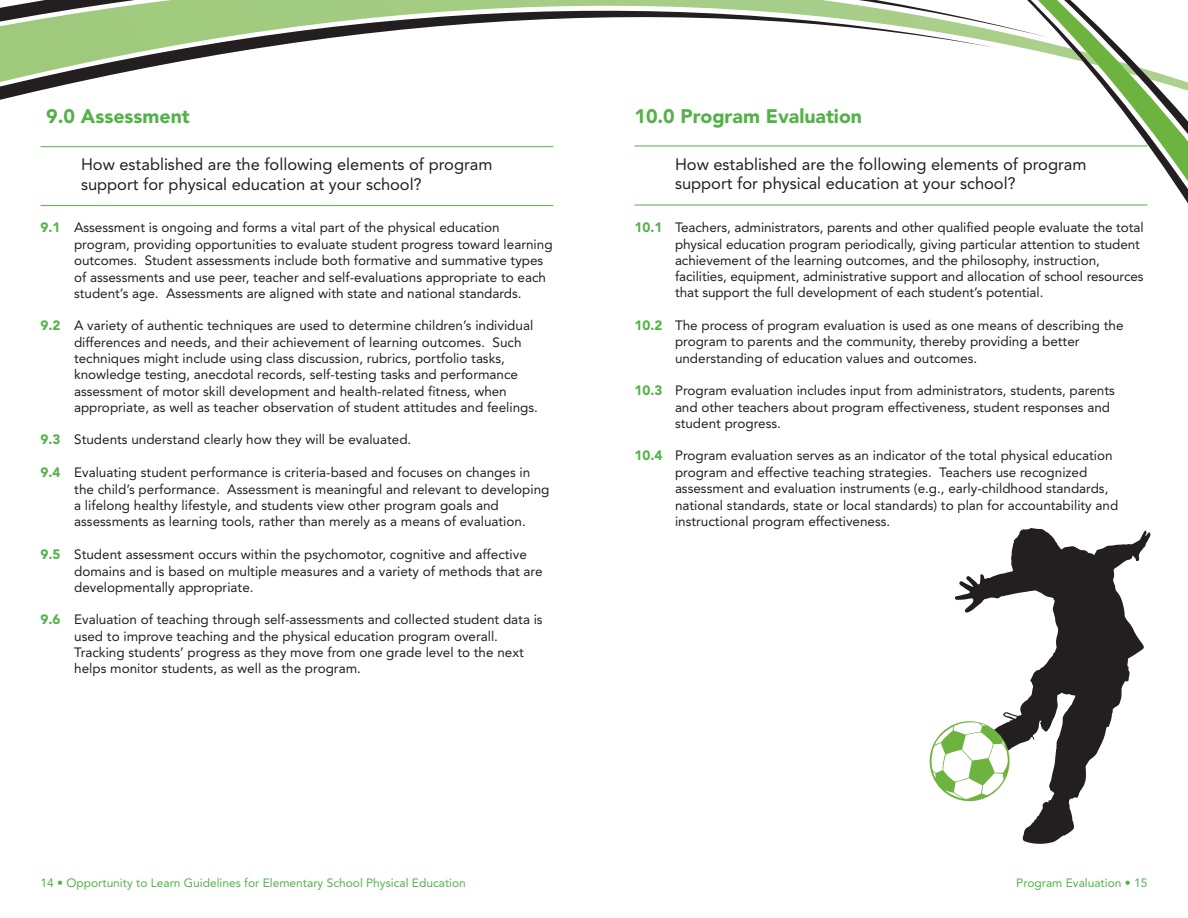
<style>
.page{position:relative;width:1188px;height:918px;background:#fff}
.page>*{position:absolute;margin:0;border:0;box-sizing:border-box;transform-origin:0 0}
.t1{font:900 19.5px "Avenir";color:#53b247}
.t2{font:16.5px/19.8px "Avenir";color:#231f20}
.t3{font:13.5px/16.4px "Avenir";color:#231f20}
.t4{font:12px "Avenir";color:#53b247}
.s1{font-weight:900;color:#53b247}
</style>
<div class="page">
<svg style="left:12px;top:0;width:1176px;height:207px"></svg>
<hr style="left:40px;top:146px;width:514px;height:1px;background:#53b247">
<hr style="left:40px;top:205px;width:514px;height:1px;background:#53b247">
<hr style="left:634px;top:146px;width:514px;height:1px;background:#53b247">
<hr style="left:634px;top:205px;width:514px;height:1px;background:#53b247">
<svg style="left:955px;top:528px;width:195px;height:316px"></svg>
<svg style="left:931px;top:722px;width:77px;height:78px"></svg>
<h1 class="t1" style="left:46px;top:108px;width:145px">9.0 Assessment</h1>
<p class="t2" style="left:81px;top:156px;width:413px">How established are the following elements of program support for physical education at your school?</p>
<p class="t3" style="left:74px;top:221px;width:480px;text-indent:-34px"><span class="s1">9.1</span> Assessment is ongoing and forms a vital part of the physical education program, providing opportunities to evaluate student progress toward learning outcomes. Student assessments include both formative and summative types of assessments and use peer, teacher and self-evaluations appropriate to each student’s age. Assessments are aligned with state and national standards.</p>
<p class="t3" style="left:74px;top:318px;width:465px;text-indent:-34px"><span class="s1">9.2</span> A variety of authentic techniques are used to determine children’s individual differences and needs, and their achievement of learning outcomes. Such techniques might include using class discussion, rubrics, portfolio tasks, knowledge testing, anecdotal records, self-testing tasks and performance assessment of motor skill development and health-related fitness, when appropriate, as well as teacher observation of student attitudes and feelings.</p>
<p class="t3" style="left:41px;top:432px;width:372px"><span class="s1">9.3</span> Students understand clearly how they will be evaluated.</p>
<p class="t3" style="left:74px;top:465px;width:477px;text-indent:-34px"><span class="s1">9.4</span> Evaluating student performance is criteria-based and focuses on changes in the child’s performance. Assessment is meaningful and relevant to developing a lifelong healthy lifestyle, and students view other program goals and assessments as learning tools, rather than merely as a means of evaluation.</p>
<p class="t3" style="left:74px;top:547px;width:470px;text-indent:-34px"><span class="s1">9.5</span> Student assessment occurs within the psychomotor, cognitive and affective domains and is based on multiple measures and a variety of methods that are developmentally appropriate.</p>
<p class="t3" style="left:74px;top:613px;width:470px;text-indent:-34px"><span class="s1">9.6</span> Evaluation of teaching through self-assessments and collected student data is used to improve teaching and the physical education program overall.<br>Tracking students’ progress as they move from one grade level to the next helps monitor students, as well as the program.</p>
<h1 class="t1" style="left:634px;top:108px;width:229px">10.0 Program Evaluation</h1>
<p class="t2" style="left:675px;top:155px;width:413px">How established are the following elements of program support for physical education at your school?</p>
<p class="t3" style="left:675px;top:220px;width:470px;text-indent:-41px"><span class="s1">10.1</span> Teachers, administrators, parents and other qualified people evaluate the total physical education program periodically, giving particular attention to student achievement of the learning outcomes, and the philosophy, instruction, facilities, equipment, administrative support and allocation of school resources that support the full development of each student’s potential.</p>
<p class="t3" style="left:675px;top:318px;width:450px;text-indent:-40px"><span class="s1">10.2</span> The process of program evaluation is used as one means of describing the program to parents and the community, thereby providing a better understanding of education values and outcomes.</p>
<p class="t3" style="left:675px;top:383px;width:441px;text-indent:-40px"><span class="s1">10.3</span> Program evaluation includes input from administrators, students, parents and other teachers about program effectiveness, student responses and student progress.</p>
<p class="t3" style="left:675px;top:449px;width:445px;text-indent:-41px"><span class="s1">10.4</span> Program evaluation serves as an indicator of the total physical education program and effective teaching strategies. Teachers use recognized assessment and evaluation instruments (e.g., early-childhood standards, national standards, state or local standards) to plan for accountability and instructional program effectiveness.</p>
<p class="t4" style="left:40px;top:878px;width:427px">14 • Opportunity to Learn Guidelines for Elementary School Physical Education</p>
<p class="t4" style="left:1016px;top:878px;width:133px">Program Evaluation • 15</p>
</div>
